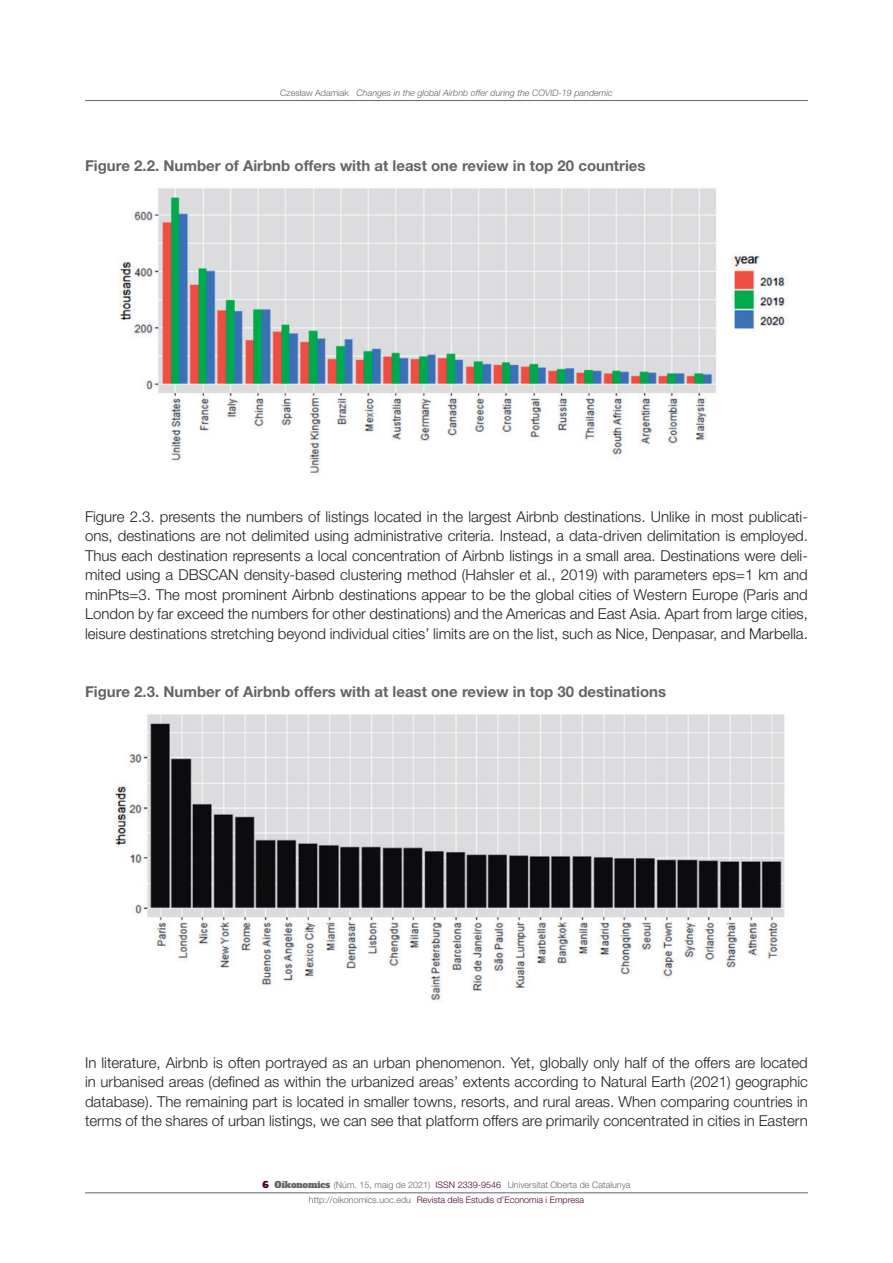
<style>
.page{position:relative;width:893px;height:1263px;background:#fff}
.page>*{position:absolute;margin:0;border:0;box-sizing:border-box;transform-origin:0 0}
.t1{font:300 15px/19.5px "Helvetica Neue LT Std";color:#231f20;text-align:justify}
.t2{font:700 15px "Helvetica Neue LT Std";color:#626568}
.t3{font:300 9px/14.7px "Helvetica Neue LT Std";color:#626568;text-align:center}
.t4{font:italic 300 9px "Helvetica Neue LT Std";color:#626568}
.s1{font-style:normal}
.s2{font-family:"Alfa Slab One";font-weight:400;color:#460132}
.s3{font-family:"Alfa Slab One";font-weight:400}
.s4{color:#460132}
</style>
<div class="page">
<hr style="left:85px;top:100px;width:723px;height:1px;background:#626568">
<hr style="left:85px;top:1192px;width:723px;height:1px;background:#626568">
<img style="left:119px;top:188px;width:668px;height:288px">
<img style="left:114px;top:714px;width:671px;height:288px">
<p class="t4" style="left:280px;top:87px;width:334px"><span class="s1">Czesław Adamiak</span> Changes in the global Airbnb offer during the COVID-19 pandemic</p>
<p class="t2" style="left:85px;top:156px;width:562px">Figure 2.2. Number of Airbnb offers with at least one review in top 20 countries</p>
<p class="t1" style="left:85px;top:506px;width:724px">Figure 2.3. presents the numbers of listings located in the largest Airbnb destinations. Unlike in most publicati&shy;ons, destinations are not delimited using administrative criteria. Instead, a data-driven delimitation is employed.<br>Thus each destination represents a local concentration of Airbnb listings in a small area. Destinations were deli&shy;mited using a DBSCAN density-based clustering method (Hahsler et al., 2019) with parameters eps=1 km and minPts=3. The most prominent Airbnb destinations appear to be the global cities of Western Europe (Paris and London by far exceed the numbers for other destinations) and the Americas and East Asia. Apart from large cities, leisure destinations stretching beyond individual cities’ limits are on the list, such as Nice, Denpasar, and Marbella.</p>
<p class="t2" style="left:85px;top:683px;width:583px">Figure 2.3. Number of Airbnb offers with at least one review in top 30 destinations</p>
<p class="t1" style="left:85px;top:1052px;width:724px">In literature, Airbnb is often portrayed as an urban phenomenon. Yet, globally only half of the offers are located in urbanised areas (defined as within the urbanized areas’ extents according to Natural Earth (2021) geographic database). The remaining part is located in smaller towns, resorts, and rural areas. When comparing countries in terms of the shares of urban listings, we can see that platform offers are primarily concentrated in cities in Eastern</p>
<p class="t3" style="left:262px;top:1177px;width:370px"><span class="s2">6</span> <span class="s3">Oikonomics</span> (Núm. 15, maig de 2021) <span class="s4">ISSN 2339-9546</span> Universitat Oberta de Catalunya http://oikonomics.uoc.edu <span class="s4">Revista dels Estudis d’Economia i Empresa</span></p>
</div>
